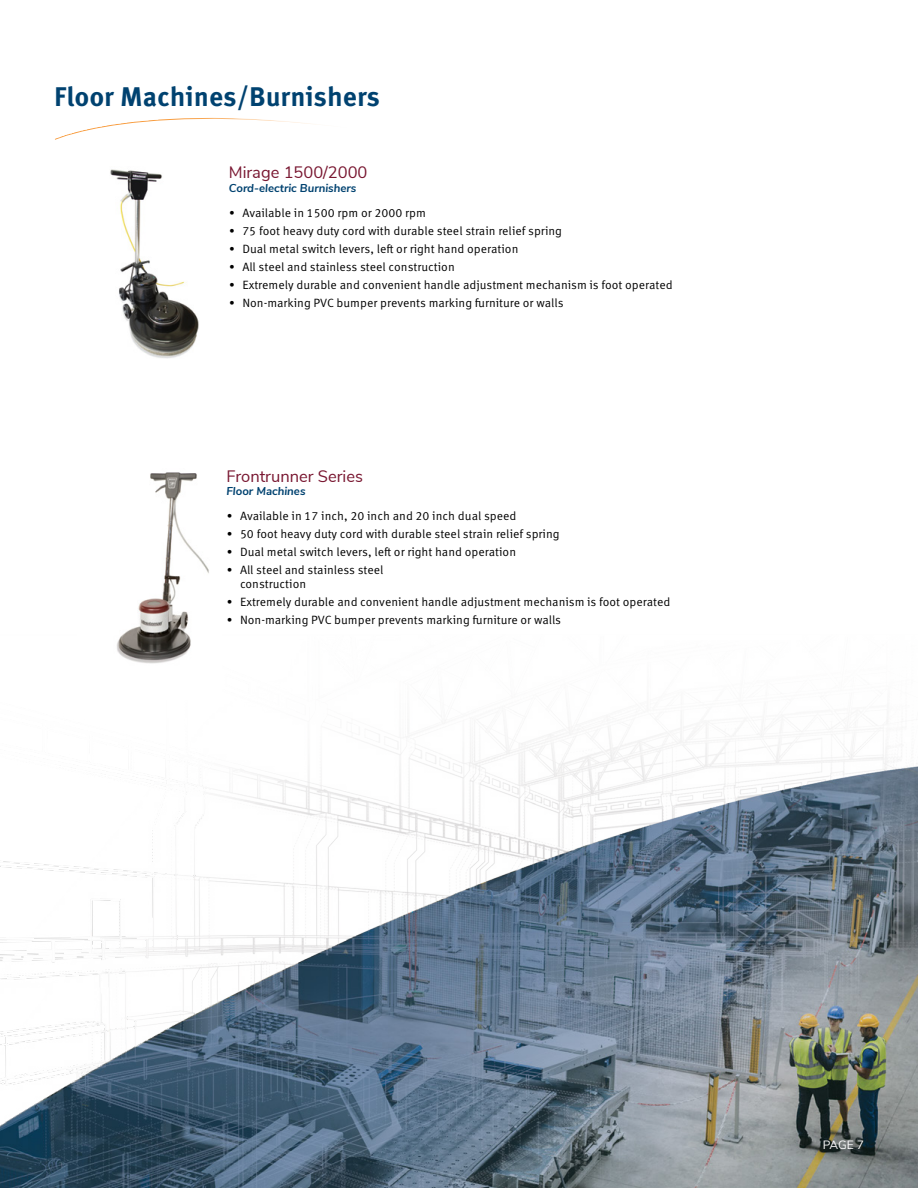
<style>
.page{position:relative;width:918px;height:1188px;background:#fff}
.page>*{position:absolute;margin:0;border:0;box-sizing:border-box;transform-origin:0 0}
.t1{font:700 27px "Meta Correspondence Pro";color:#004270}
.t2{font:16.5px "Nunito Sans";color:#791731}
.t3{font:12px/13.5px "Meta Correspondence Pro";color:#000}
.t4{font:12px "Nunito Sans";color:#fff}
.t5{font:italic 700 11.4px "Nunito Sans";color:#004270}
</style>
<div class="page">
<img style="left:0;top:722px;width:918px;height:466px">
<img style="left:110px;top:169px;width:89px;height:190px">
<img style="left:117px;top:472px;width:92px;height:192px">
<svg style="left:55px;top:117px;width:256px;height:23px"></svg>
<h1 class="t1" style="left:54px;top:75px;width:327px">Floor Machines/Burnishers</h1>
<h2 class="t2" style="left:229px;top:160px;width:140px">Mirage 1500/2000</h2>
<p class="t5" style="left:229px;top:180px;width:129px">Cord-electric Burnishers</p>
<p class="t3" style="left:229px;top:205px;width:199px">• Available in 1500 rpm or 2000 rpm</p>
<p class="t3" style="left:229px;top:223px;width:335px">• 75 foot heavy duty cord with durable steel strain relief spring</p>
<p class="t3" style="left:229px;top:241px;width:291px">• Dual metal switch levers, left or right hand operation</p>
<p class="t3" style="left:229px;top:259px;width:227px">• All steel and stainless steel construction</p>
<p class="t3" style="left:229px;top:277px;width:445px">• Extremely durable and convenient handle adjustment mechanism is foot operated</p>
<p class="t3" style="left:229px;top:295px;width:336px">• Non-marking PVC bumper prevents marking furniture or walls</p>
<h2 class="t2" style="left:226px;top:464px;width:138px">Frontrunner Series</h2>
<p class="t5" style="left:226px;top:483px;width:81px">Floor Machines</p>
<p class="t3" style="left:226px;top:508px;width:292px">• Available in 17 inch, 20 inch and 20 inch dual speed</p>
<p class="t3" style="left:226px;top:526px;width:335px">• 50 foot heavy duty cord with durable steel strain relief spring</p>
<p class="t3" style="left:226px;top:544px;width:291px">• Dual metal switch levers, left or right hand operation</p>
<p class="t3" style="left:240px;top:562px;width:145px;text-indent:-14px">• All steel and stainless steel construction</p>
<p class="t3" style="left:226px;top:594px;width:445px">• Extremely durable and convenient handle adjustment mechanism is foot operated</p>
<p class="t3" style="left:226px;top:612px;width:336px">• Non-marking PVC bumper prevents marking furniture or walls</p>
<p class="t4" style="left:823px;top:1136px;width:43px">PAGE 7</p>
</div>
